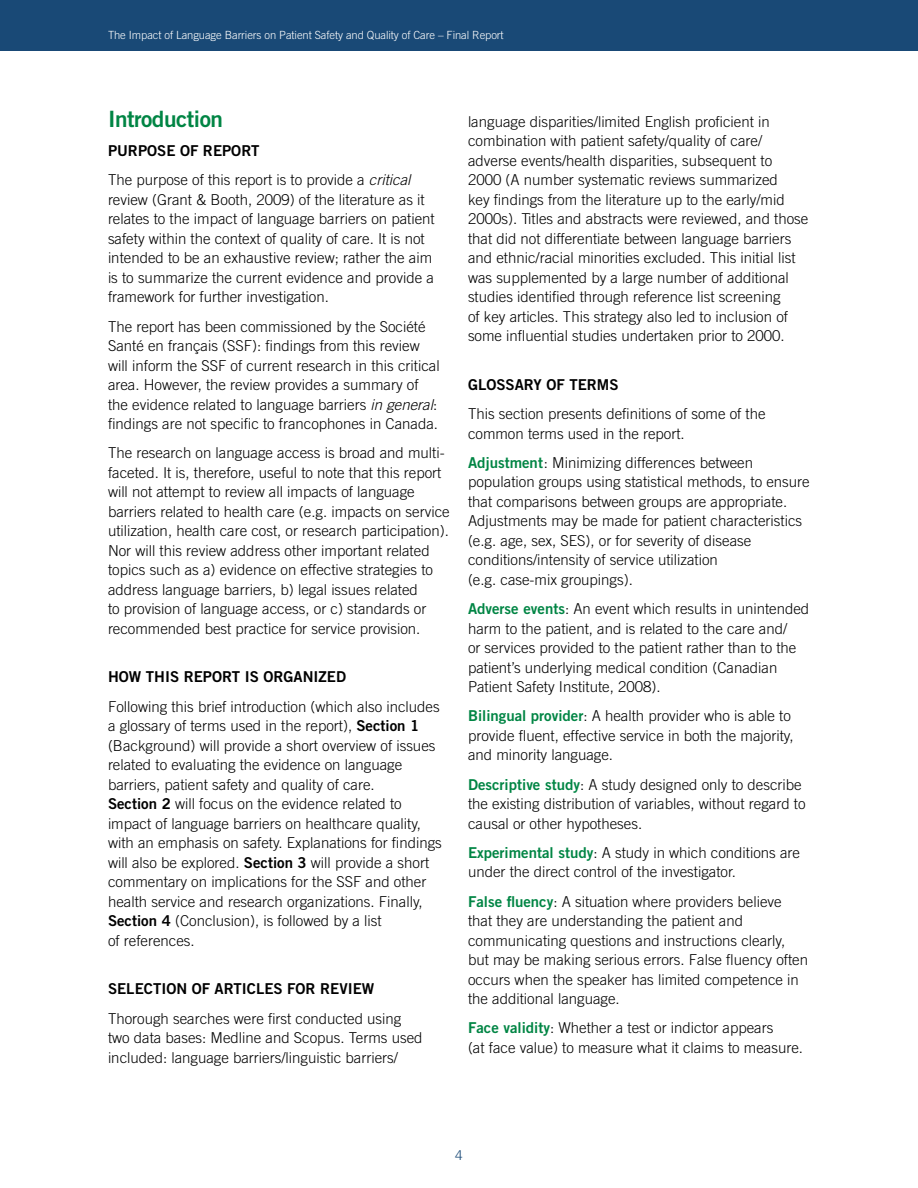
<style>
.page{position:relative;width:918px;height:1188px;background:#fff}
.page>*{position:absolute;margin:0;border:0;box-sizing:border-box;transform-origin:0 0}
.t1{font:22.5px "Trade Gothic Bold Two";letter-spacing:-.02em;color:#008544}
.t2{font:300 15px/19.5px "Trade Gothic LT Std";color:#000}
.t3{font:15px "Trade Gothic Bold Two";color:#000}
.t4{font:300 13.5px "Trade Gothic";color:#194976}
.t5{font:300 11.25px "Trade Gothic";letter-spacing:-.01em;color:#fff}
.s1{font-family:"Trade Gothic";font-style:italic}
.s2{font-family:"Trade Gothic Bold Two";font-weight:400}
.s3{font-family:"Trade Gothic Bold Two";font-weight:400;color:#008544}
</style>
<div class="page">
<div style="left:0;top:0;width:918px;height:51px;background:#194976"></div>
<p class="t5" style="left:108px;top:28px;width:397px">The Impact of Language Barriers on Patient Safety and Quality of Care – Final Report</p>
<h1 class="t1" style="left:108px;top:105px;width:117px">Introduction</h1>
<p class="t3" style="left:108px;top:141px;width:153px">PURPOSE OF REPORT</p>
<p class="t2" style="left:108px;top:170px;width:328px">The purpose of this report is to provide a <span class="s1">critical </span>review (Grant &amp; Booth, 2009) of the literature as it relates to the impact of language barriers on patient safety within the context of quality of care. It is not intended to be an exhaustive review; rather the aim is to summarize the current evidence and provide a framework for further investigation.</p>
<p class="t2" style="left:108px;top:316px;width:333px">The report has been commissioned by the Société Santé en français (SSF): findings from this review will inform the SSF of current research in this critical area. However, the review provides a summary of the evidence related to language barriers <span class="s1">in general</span>: findings are not specific to francophones in Canada.</p>
<p class="t2" style="left:108px;top:443px;width:343px">The research on language access is broad and multi&shy;faceted. It is, therefore, useful to note that this report will not attempt to review all impacts of language barriers related to health care (e.g. impacts on service utilization, health care cost, or research participation).<br>Nor will this review address other important related topics such as a) evidence on effective strategies to address language barriers, b) legal issues related<br>to provision of language access, or c) standards or recommended best practice for service provision.</p>
<p class="t3" style="left:108px;top:668px;width:240px">HOW THIS REPORT IS ORGANIZED</p>
<p class="t2" style="left:108px;top:696px;width:335px">Following this brief introduction (which also includes a glossary of terms used in the report), <span class="s2">Section 1 </span>(Background) will provide a short overview of issues related to evaluating the evidence on language barriers, patient safety and quality of care.<br><span class="s2">Section 2</span> will focus on the evidence related to impact of language barriers on healthcare quality, with an emphasis on safety. Explanations for findings will also be explored. <span class="s2">Section 3</span> will provide a short commentary on implications for the SSF and other health service and research organizations. Finally, <span class="s2">Section 4</span> (Conclusion), is followed by a list<br>of references.</p>
<p class="t3" style="left:108px;top:980px;width:268px">SELECTION OF ARTICLES FOR REVIEW</p>
<p class="t2" style="left:108px;top:1008px;width:316px">Thorough searches were first conducted using two data bases: Medline and Scopus. Terms used included: language barriers/linguistic barriers/</p>
<p class="t2" style="left:468px;top:111px;width:342px">language disparities/limited English proficient in combination with patient safety/quality of care/ adverse events/health disparities, subsequent to 2000 (A number systematic reviews summarized<br>key findings from the literature up to the early/mid 2000s). Titles and abstracts were reviewed, and those that did not differentiate between language barriers and ethnic/racial minorities excluded. This initial list was supplemented by a large number of additional studies identified through reference list screening<br>of key articles. This strategy also led to inclusion of some influential studies undertaken prior to 2000.</p>
<p class="t3" style="left:468px;top:375px;width:152px">GLOSSARY OF TERMS</p>
<p class="t2" style="left:468px;top:404px;width:299px">This section presents definitions of some of the common terms used in the report.</p>
<p class="t2" style="left:468px;top:453px;width:343px"><span class="s3">Adjustment</span>: Minimizing differences between population groups using statistical methods, to ensure that comparisons between groups are appropriate.<br>Adjustments may be made for patient characteristics (e.g. age, sex, SES), or for severity of disease conditions/intensity of service utilization<br>(e.g. case-mix groupings).</p>
<p class="t2" style="left:468px;top:599px;width:343px"><span class="s3">Adverse events</span>: An event which results in unintended harm to the patient, and is related to the care and/<br>or services provided to the patient rather than to the patient’s underlying medical condition (Canadian Patient Safety Institute, 2008).</p>
<p class="t2" style="left:468px;top:706px;width:327px"><span class="s3">Bilingual provider</span>: A health provider who is able to provide fluent, effective service in both the majority, and minority language.</p>
<p class="t2" style="left:468px;top:774px;width:339px"><span class="s3">Descriptive study</span>: A study designed only to describe the existing distribution of variables, without regard to causal or other hypotheses.</p>
<p class="t2" style="left:468px;top:843px;width:334px"><span class="s3">Experimental study</span>: A study in which conditions are under the direct control of the investigator.</p>
<p class="t2" style="left:468px;top:891px;width:342px"><span class="s3">False fluency</span>: A situation where providers believe that they are understanding the patient and communicating questions and instructions clearly, but may be making serious errors. False fluency often occurs when the speaker has limited competence in the additional language.</p>
<p class="t2" style="left:468px;top:1018px;width:337px"><span class="s3">Face validity</span>: Whether a test or indictor appears<br>(at face value) to measure what it claims to measure.</p>
<p class="t4" style="left:455px;top:1147px;width:9px">4</p>
</div>
